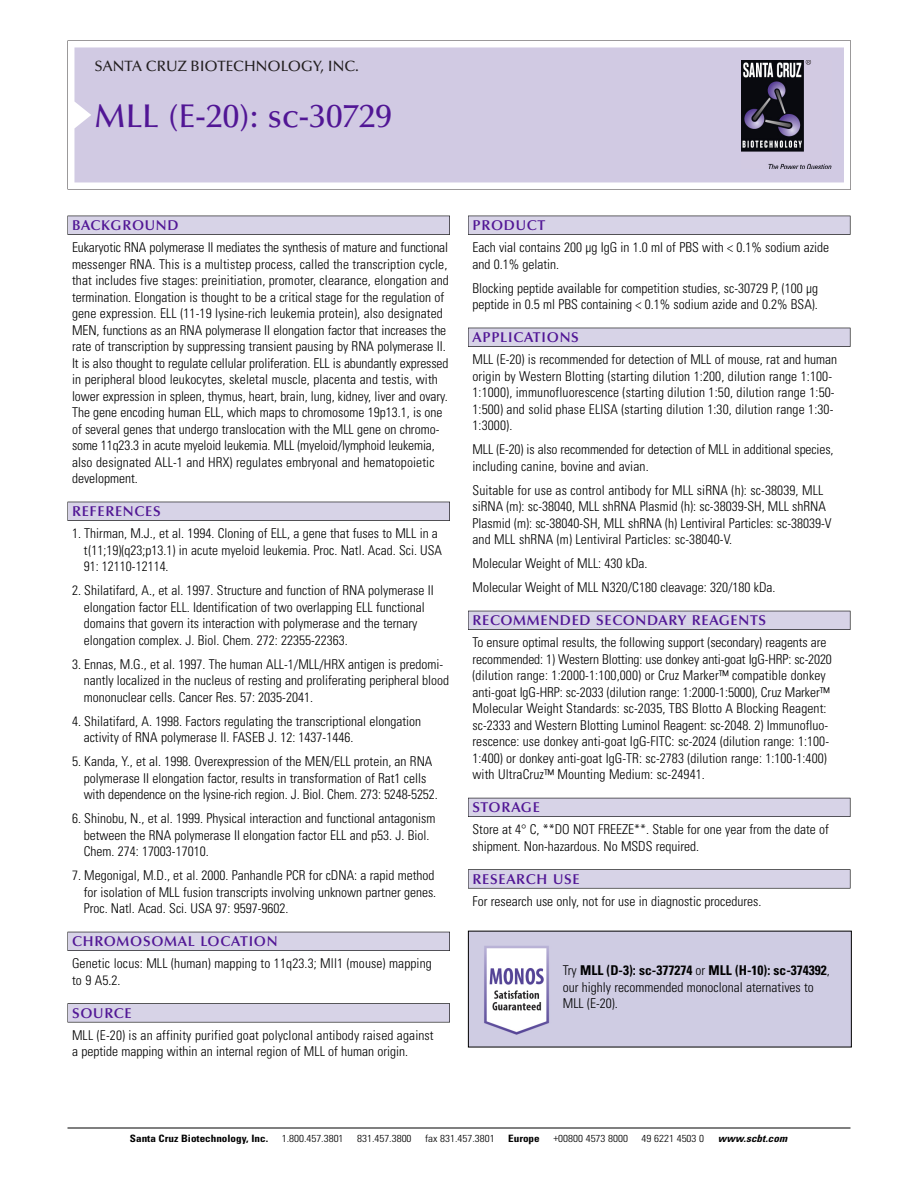
<style>
.page{position:relative;width:918px;height:1188px;background:#fff}
.page>*{position:absolute;margin:0;border:0;box-sizing:border-box;transform-origin:0 0}
.t1{font:500 33px "Optima";color:#511695}
.t2{font:500 15px "Optima";color:#231f20}
.t3{font:600 14.25px "Optima";letter-spacing:.05em;color:#511695}
.t4{font:300 condensed 13.5px/16.5px "Univers";color:#000}
.t5{font:300 condensed 10.2px "Univers";color:#000;scale:1.1 1}
.t6{font:700 condensed 10.2px "Univers";color:#000;scale:1.1 1}
.t7{font:italic 700 condensed 10.2px "Univers";letter-spacing:.005em;color:#000;scale:1.1 1}
.s1{font-weight:700}
</style>
<div class="page">
<svg style="left:68px;top:40px;width:783px;height:149px"></svg>
<div style="left:74px;top:47px;width:770px;height:135px;background:#d1cae3"></div>
<img style="left:741px;top:60px;width:90px;height:108px">
<div style="left:68px;top:216px;width:382px;height:19px;background:#525155"></div>
<div style="left:68px;top:216px;width:381px;height:18px;background:#d7d3e7"></div>
<div style="left:68px;top:502px;width:382px;height:19px;background:#515055"></div>
<div style="left:68px;top:502px;width:381px;height:18px;background:#d7d3e7"></div>
<div style="left:68px;top:932px;width:382px;height:19px;background:#525158"></div>
<div style="left:68px;top:932px;width:381px;height:18px;background:#d7d3e7"></div>
<div style="left:68px;top:1003px;width:382px;height:19px;background:#575759"></div>
<div style="left:68px;top:1004px;width:381px;height:18px;background:#d7d3e7"></div>
<div style="left:468px;top:216px;width:382px;height:19px;background:#525155"></div>
<div style="left:468px;top:216px;width:382px;height:18px;background:#d7d3e7"></div>
<div style="left:468px;top:328px;width:382px;height:19px;background:#515055"></div>
<div style="left:468px;top:328px;width:382px;height:18px;background:#d7d3e7"></div>
<div style="left:468px;top:611px;width:382px;height:19px;background:#525158"></div>
<div style="left:468px;top:611px;width:382px;height:18px;background:#d7d3e7"></div>
<div style="left:468px;top:798px;width:382px;height:19px;background:#54535a"></div>
<div style="left:468px;top:798px;width:382px;height:18px;background:#d7d3e7"></div>
<svg style="left:468px;top:869px;width:382px;height:20px"></svg>
<div style="left:468px;top:870px;width:382px;height:18px;background:#d7d3e7"></div>
<hr style="left:68px;top:1128px;width:782px;height:1px;background:#000">
<img style="left:470px;top:933px;width:380px;height:112px">
<p class="t2" style="left:94px;top:61px;width:266px">SANTA CRUZ BIOTECHNOLOGY, INC.</p>
<h1 class="t1" style="left:94px;top:103px;width:299px">MLL (E-20): sc-30729</h1>
<p class="t3" style="left:72px;top:219px;width:108px">BACKGROUND</p>
<p class="t4" style="left:72px;top:240px;width:378px">Eukaryotic RNA polymerase II mediates the synthesis of mature and functional messenger RNA. This is a multistep process, called the transcription cycle, that includes five stages: preinitiation, promoter, clearance, elongation and termination. Elongation is thought to be a critical stage for the regulation of gene expression. ELL (11-19 lysine-rich leukemia protein), also designated MEN, functions as an RNA polymerase II elongation factor that increases the rate of transcription by suppressing transient pausing by RNA polymerase II.<br>It is also thought to regulate cellular proliferation. ELL is abundantly expressed in peripheral blood leukocytes, skeletal muscle, placenta and testis, with lower expression in spleen, thymus, heart, brain, lung, kidney, liver and ovary.<br>The gene encoding human ELL, which maps to chromosome 19p13.1, is one of several genes that undergo translocation with the MLL gene on chromo&shy;some 11q23.3 in acute myeloid leukemia. MLL (myeloid/lymphoid leukemia, also designated ALL-1 and HRX) regulates embryonal and hematopoietic development.</p>
<p class="t3" style="left:72px;top:506px;width:90px">REFERENCES</p>
<p class="t4" style="left:84px;top:526px;width:360px;text-indent:-12px">1. Thirman, M.J., et al. 1994. Cloning of ELL, a gene that fuses to MLL in a t(11;19)(q23;p13.1) in acute myeloid leukemia. Proc. Natl. Acad. Sci. USA<br>91: 12110-12114.</p>
<p class="t4" style="left:84px;top:583px;width:352px;text-indent:-12px">2. Shilatifard, A., et al. 1997. Structure and function of RNA polymerase II elongation factor ELL. Identification of two overlapping ELL functional domains that govern its interaction with polymerase and the ternary elongation complex. J. Biol. Chem. 272: 22355-22363.</p>
<p class="t4" style="left:84px;top:657px;width:367px;text-indent:-12px">3. Ennas, M.G., et al. 1997. The human ALL-1/MLL/HRX antigen is predomi&shy;nantly localized in the nucleus of resting and proliferating peripheral blood mononuclear cells. Cancer Res. 57: 2035-2041.</p>
<p class="t4" style="left:84px;top:714px;width:339px;text-indent:-12px">4. Shilatifard, A. 1998. Factors regulating the transcriptional elongation activity of RNA polymerase II. FASEB J. 12: 1437-1446.</p>
<p class="t4" style="left:84px;top:754px;width:356px;text-indent:-12px">5. Kanda, Y., et al. 1998. Overexpression of the MEN/ELL protein, an RNA polymerase II elongation factor, results in transformation of Rat1 cells with dependence on the lysine-rich region. J. Biol. Chem. 273: 5248-5252.</p>
<p class="t4" style="left:84px;top:811px;width:353px;text-indent:-12px">6. Shinobu, N., et al. 1999. Physical interaction and functional antagonism between the RNA polymerase II elongation factor ELL and p53. J. Biol.<br>Chem. 274: 17003-17010.</p>
<p class="t4" style="left:84px;top:868px;width:354px;text-indent:-12px">7. Megonigal, M.D., et al. 2000. Panhandle PCR for cDNA: a rapid method for isolation of MLL fusion transcripts involving unknown partner genes.<br>Proc. Natl. Acad. Sci. USA 97: 9597-9602.</p>
<p class="t3" style="left:72px;top:936px;width:207px">CHROMOSOMAL LOCATION</p>
<p class="t4" style="left:72px;top:956px;width:361px">Genetic locus: MLL (human) mapping to 11q23.3; Mll1 (mouse) mapping to 9 A5.2.</p>
<p class="t3" style="left:72px;top:1007px;width:61px">SOURCE</p>
<p class="t4" style="left:72px;top:1028px;width:363px">MLL (E-20) is an affinity purified goat polyclonal antibody raised against a peptide mapping within an internal region of MLL of human origin.</p>
<p class="t3" style="left:473px;top:219px;width:74px">PRODUCT</p>
<p class="t4" style="left:473px;top:240px;width:358px">Each vial contains 200 µg IgG in 1.0 ml of PBS with &lt; 0.1% sodium azide and 0.1% gelatin.</p>
<p class="t4" style="left:473px;top:281px;width:347px">Blocking peptide available for competition studies, sc-30729 P, (100 µg peptide in 0.5 ml PBS containing &lt; 0.1% sodium azide and 0.2% BSA).</p>
<p class="t3" style="left:473px;top:332px;width:108px">APPLICATIONS</p>
<p class="t4" style="left:473px;top:352px;width:366px">MLL (E-20) is recommended for detection of MLL of mouse, rat and human origin by Western Blotting (starting dilution 1:200, dilution range 1:100- 1:1000), immunofluorescence (starting dilution 1:50, dilution range 1:50- 1:500) and solid phase ELISA (starting dilution 1:30, dilution range 1:30- 1:3000).</p>
<p class="t4" style="left:473px;top:442px;width:362px">MLL (E-20) is also recommended for detection of MLL in additional species, including canine, bovine and avian.</p>
<p class="t4" style="left:473px;top:483px;width:361px">Suitable for use as control antibody for MLL siRNA (h): sc-38039, MLL siRNA (m): sc-38040, MLL shRNA Plasmid (h): sc-38039-SH, MLL shRNA Plasmid (m): sc-38040-SH, MLL shRNA (h) Lentiviral Particles: sc-38039-V and MLL shRNA (m) Lentiviral Particles: sc-38040-V.</p>
<p class="t4" style="left:473px;top:553px;width:305px;line-height:24px">Molecular Weight of MLL: 430 kDa.<br>Molecular Weight of MLL N320/C180 cleavage: 320/180 kDa.</p>
<p class="t3" style="left:473px;top:615px;width:295px">RECOMMENDED SECONDARY REAGENTS</p>
<p class="t4" style="left:473px;top:635px;width:361px">To ensure optimal results, the following support (secondary) reagents are recommended: 1) Western Blotting: use donkey anti-goat IgG-HRP: sc-2020 (dilution range: 1:2000-1:100,000) or Cruz Marker™ compatible donkey anti-goat IgG-HRP: sc-2033 (dilution range: 1:2000-1:5000), Cruz Marker™ Molecular Weight Standards: sc-2035, TBS Blotto A Blocking Reagent: sc-2333 and Western Blotting Luminol Reagent: sc-2048. 2) Immunofluo&shy;rescence: use donkey anti-goat IgG-FITC: sc-2024 (dilution range: 1:100- 1:400) or donkey anti-goat IgG-TR: sc-2783 (dilution range: 1:100-1:400) with UltraCruz™ Mounting Medium: sc-24941.</p>
<p class="t3" style="left:473px;top:802px;width:69px">STORAGE</p>
<p class="t4" style="left:473px;top:822px;width:358px">Store at 4° C, **DO NOT FREEZE**. Stable for one year from the date of shipment. Non-hazardous. No MSDS required.</p>
<p class="t3" style="left:473px;top:873px;width:109px">RESEARCH USE</p>
<p class="t4" style="left:473px;top:894px;width:290px">For research use only, not for use in diagnostic procedures.</p>
<p class="t4" style="left:563px;top:963px;width:268px">Try <span class="s1">MLL (D-3): sc-377274</span> or <span class="s1">MLL (H-10): sc-374392</span>, our highly recommended monoclonal aternatives to<br>MLL (E-20).</p>
<p class="t6" style="left:130px;top:1135px;width:127px">Santa Cruz Biotechnology, Inc.</p>
<p class="t5" style="left:282px;top:1135px;width:58px">1.800.457.3801</p>
<p class="t5" style="left:357px;top:1135px;width:51px">831.457.3800</p>
<p class="t5" style="left:425px;top:1135px;width:65px">fax 831.457.3801</p>
<p class="t6" style="left:508px;top:1135px;width:30px">Europe</p>
<p class="t5" style="left:553px;top:1135px;width:69px">+00800 4573 8000</p>
<p class="t5" style="left:642px;top:1135px;width:58px">49 6221 4503 0</p>
<p class="t7" style="left:718px;top:1135px;width:64px">www.scbt.com</p>
</div>
